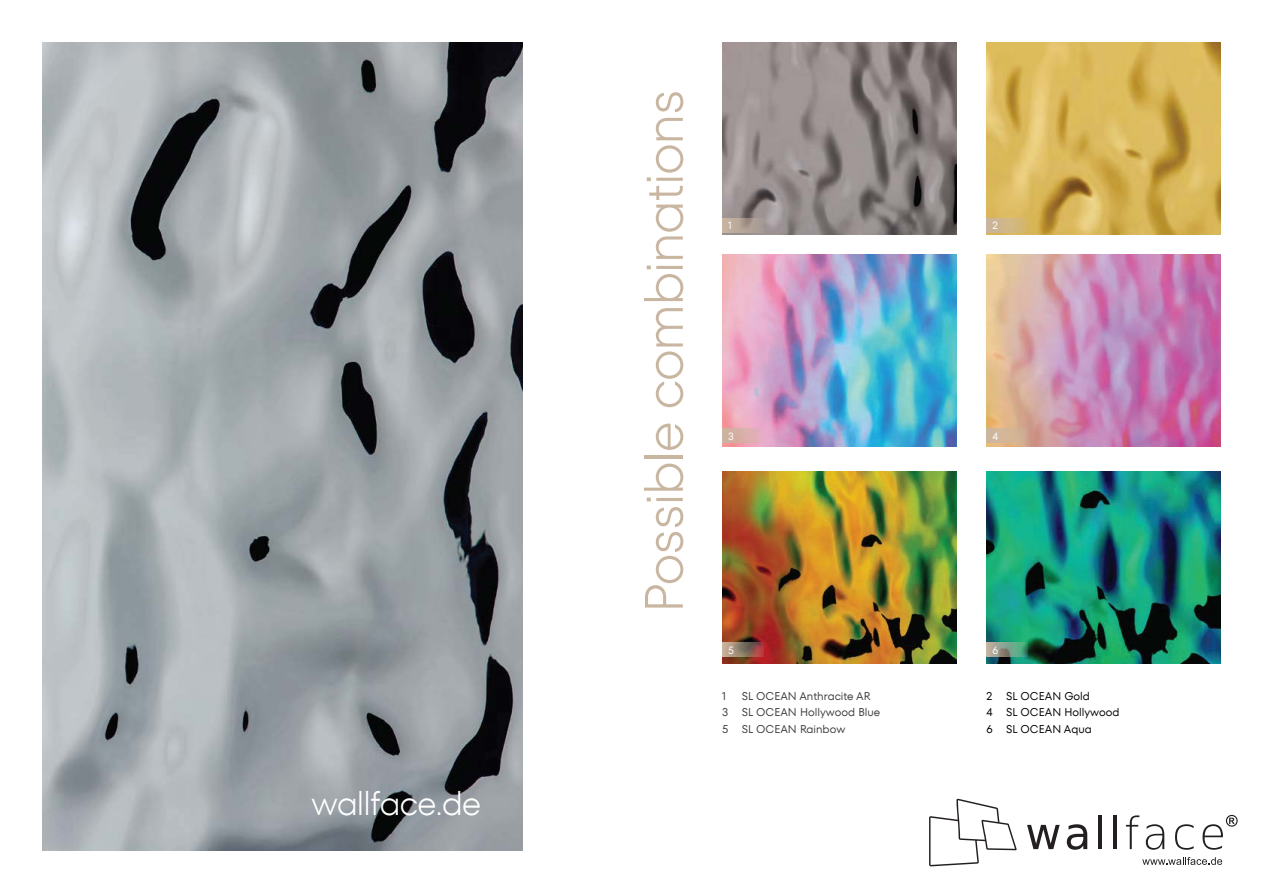
<style>
.page{position:relative;width:1263px;height:893px;background:#fff}
.page>*{position:absolute;margin:0;border:0;box-sizing:border-box;transform-origin:0 0}
.t1{font:300 54px "TT Fors";letter-spacing:-.025em;color:#c9b6a1}
.t2{font:300 33.45px "TT Fors";letter-spacing:-.025em;color:#fff}
.t3{font:11.25px/16.5px "TT Fors";color:#000}
.t4{font:10.5px "TT Fors";color:#fff}
</style>
<div class="page">
<img style="left:43px;top:43px;width:479px;height:807px">
<img style="left:722px;top:43px;width:234px;height:192px">
<img style="left:722px;top:254px;width:234px;height:193px">
<img style="left:986px;top:254px;width:234px;height:193px">
<img style="left:986px;top:43px;width:234px;height:192px">
<img style="left:722px;top:472px;width:234px;height:192px">
<img style="left:986px;top:472px;width:234px;height:192px">
<svg style="left:722px;top:218px;width:41px;height:14px"></svg>
<svg style="left:722px;top:428px;width:41px;height:15px"></svg>
<svg style="left:722px;top:642px;width:41px;height:15px"></svg>
<svg style="left:986px;top:218px;width:42px;height:14px"></svg>
<svg style="left:986px;top:428px;width:42px;height:15px"></svg>
<svg style="left:986px;top:642px;width:42px;height:15px"></svg>
<svg style="left:929px;top:799px;width:87px;height:67px"></svg>
<svg style="left:1027px;top:825px;width:33px;height:24px"></svg>
<svg style="left:1067px;top:824px;width:20px;height:26px"></svg>
<hr style="left:1098px;top:815px;width:4px;height:34px;background:#231f20">
<hr style="left:1113px;top:815px;width:4px;height:34px;background:#231f20">
<svg style="left:1126px;top:815px;width:13px;height:34px"></svg>
<svg style="left:1146px;top:824px;width:18px;height:26px"></svg>
<svg style="left:1175px;top:824px;width:18px;height:26px"></svg>
<svg style="left:1202px;top:815px;width:36px;height:35px"></svg>
<svg style="left:1142px;top:857px;width:80px;height:8px"></svg>
<h2 class="t2" style="left:311px;top:784px;width:171px">wallface.de</h2>
<h1 class="t1" style="left:632px;top:613px;width:525px;rotate:-90deg">Possible combinations</h1>
<p class="t4" style="left:728px;top:219px;width:5px">1</p>
<p class="t4" style="left:728px;top:430px;width:7px">3</p>
<p class="t4" style="left:728px;top:644px;width:7px">5</p>
<p class="t3" style="left:722px;top:687px;width:159px;text-indent:19px">SL OCEAN Anthracite AR<br>3 SL OCEAN Hollywood Blue<br>5 SL OCEAN Rainbow</p>
<p class="t3" style="left:722px;top:687px;width:5px">1</p>
<p class="t4" style="left:992px;top:219px;width:7px">2</p>
<p class="t4" style="left:992px;top:430px;width:7px">4</p>
<p class="t4" style="left:992px;top:644px;width:7px">6</p>
<p class="t3" style="left:986px;top:687px;width:134px">2 SL OCEAN Gold<br>4 SL OCEAN Hollywood<br>6 SL OCEAN Aqua</p>
</div>
